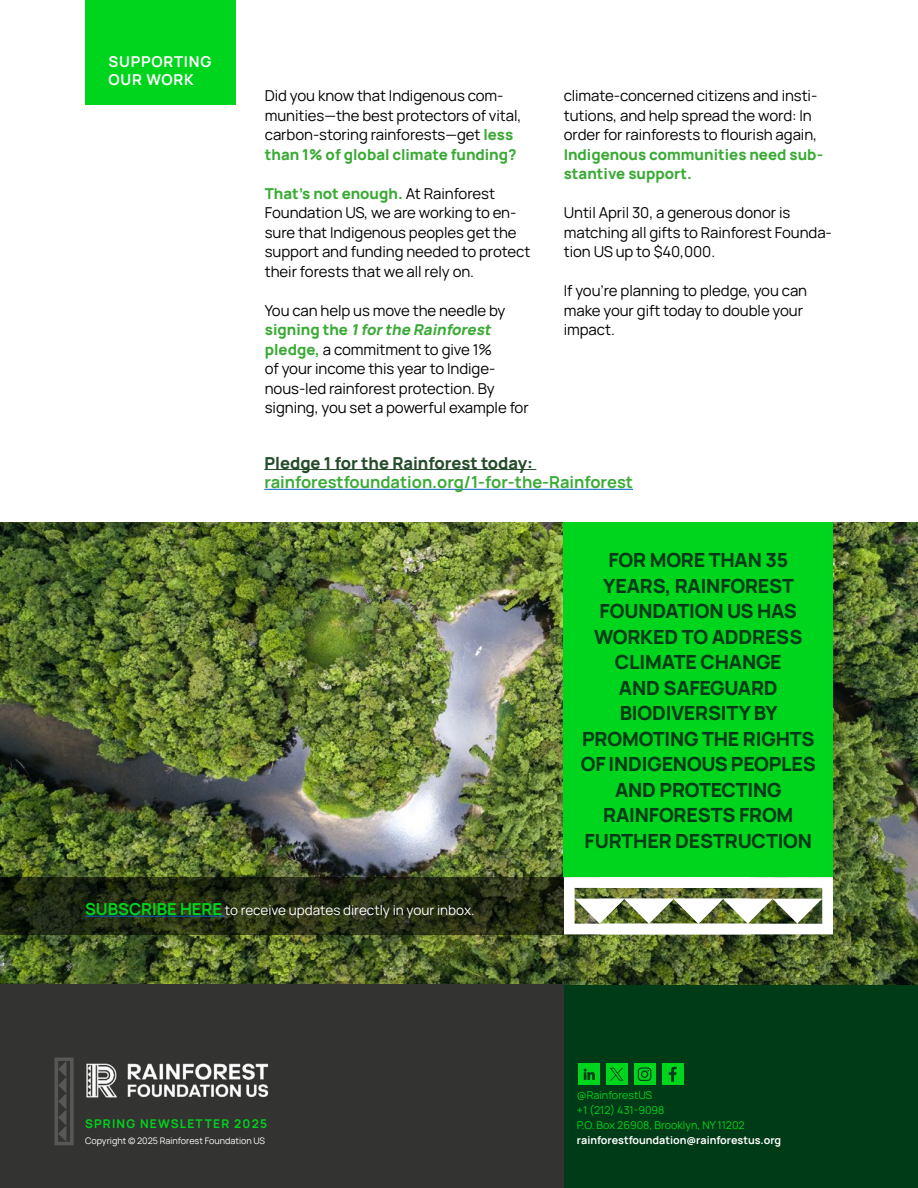
<style>
.page{position:relative;width:918px;height:1188px;background:#fff}
.page>*{position:absolute;margin:0;border:0;box-sizing:border-box;transform-origin:0 0}
.t1{font:800 19.5px/25.5px "Manrope";letter-spacing:-.01em;color:#003b17;text-align:center}
.t2{font:700 16.5px "Manrope";color:#3aaa35}
.t3{font:800 16.5px "Manrope";color:#264c2b}
.t4{font:15px/19.5px "Manrope";letter-spacing:-.005em;color:#000}
.t5{font:800 15px/19.5px "Manrope";color:#3aaa35}
.t6{font:700 15px/18px "Manrope";letter-spacing:.05em;color:#fff}
.t7{font:13.5px "Manrope";color:#fff}
.t8{font:700 12px "Manrope";letter-spacing:.1em;color:#00d51d}
.t9{font:10.8px/15px "Manrope";color:#00d51d}
.t10{font:700 10.8px "Manrope";color:#fff}
.t11{font:9px "Manrope";color:#fff}
.s1{font-weight:800;color:#3aaa35}
.s2{font-weight:800;font-style:italic;color:#3aaa35}
.s3{font-weight:700;font-size:16.5px;color:#00d51d}
</style>
<div class="page">
<div style="left:564px;top:985px;width:354px;height:203px;background:#003b17"></div>
<img style="left:0;top:523px;width:918px;height:462px">
<div style="left:0;top:985px;width:564px;height:203px;background:#333332"></div>
<div style="left:564px;top:523px;width:269px;height:354px;background:#00d51d"></div>
<svg style="left:54px;top:1058px;width:20px;height:87px"></svg>
<img style="left:564px;top:877px;width:269px;height:57px">
<svg style="left:0;top:877px;width:564px;height:57px"></svg>
<hr style="left:85px;top:916px;width:137px;height:1px;background:#0563c1">
<div style="left:85px;top:0;width:150px;height:104px;background:#00d51d"></div>
<img style="left:86px;top:1063px;width:183px;height:35px">
<div style="left:662px;top:1064px;width:21px;height:21px;background:#00d51d"></div>
<svg style="left:669px;top:1067px;width:8px;height:15px"></svg>
<div style="left:634px;top:1064px;width:21px;height:21px;background:#00d51d"></div>
<svg style="left:638px;top:1067px;width:13px;height:14px"></svg>
<div style="left:606px;top:1064px;width:21px;height:21px;background:#00d51d"></div>
<svg style="left:610px;top:1068px;width:14px;height:13px"></svg>
<div style="left:578px;top:1064px;width:21px;height:21px;background:#00d51d"></div>
<svg style="left:584px;top:1069px;width:11px;height:11px"></svg>
<hr style="left:264px;top:469px;width:272px;height:1px;background:#264c2b">
<hr style="left:264px;top:489px;width:369px;height:1px;background:#0563c1">
<p class="t6" style="left:109px;top:51px;width:104px">SUPPORTING<br>OUR WORK</p>
<p class="t4" style="left:265px;top:85px;width:258px">Did you know that Indigenous com&shy;munities—the best protectors of vital, carbon-storing rainforests—get <span class="s1">less than 1% of global climate funding?</span></p>
<p class="t4" style="left:265px;top:182px;width:267px"><span class="s1">That’s not enough.</span> At Rainforest Foundation US, we are working to en&shy;sure that Indigenous peoples get the support and funding needed to protect their forests that we all rely on.</p>
<p class="t4" style="left:265px;top:299px;width:265px">You can help us move the needle by<br><span class="s1">s i g n i n g t h e</span> <span class="s2">1forthe Rainforest </span><span class="s1">pledge,</span> a commitment to give 1%<br>of your income this year to Indige&shy;nous-led rainforest protection. By signing, you set a powerful example for</p>
<p class="t4" style="left:564px;top:85px;width:255px">climate-concerned citizens and insti&shy;tutions, and help spread the word: In order for rainforests to flourish again,</p>
<p class="t5" style="left:564px;top:143px;width:261px">Indigenous communities need sub&shy;stantive support.</p>
<p class="t4" style="left:564px;top:202px;width:270px">Until April 30, a generous donor is matching all gifts to Rainforest Founda&shy;tion US up to $40,000.</p>
<p class="t4" style="left:564px;top:280px;width:245px">If you’re planning to pledge, you can make your gift today to double your impact.</p>
<p class="t3" style="left:264px;top:448px;width:270px">Pledge 1 for the Rainforest today:</p>
<p class="t2" style="left:264px;top:469px;width:370px">rainforestfoundation.org/1-for-the-Rainforest</p>
<h1 class="t1" style="left:581px;top:545px;width:237px">FOR MORE THAN 35<br>YEARS, RAINFOREST<br>FOUNDATION US HAS<br>WORKED TO ADDRESS<br>CLIMATE CHANGE<br>AND SAFEGUARD<br>BIODIVERSITY BY<br>PROMOTING THE RIGHTS<br>OF INDIGENOUS PEOPLES<br>AND PROTECTING<br>RAINFORESTS FROM<br>FURTHER DESTRUCTION</h1>
<p class="t7" style="left:85px;top:900px;width:391px"><span class="s3">SUBSCRIBE HERE</span> to receive updates directly in your inbox.</p>
<p class="t8" style="left:85px;top:1114px;width:184px">SPRING NEWSLETTER 2025</p>
<p class="t11" style="left:85px;top:1134px;width:182px">Copyright © 2025 Rainforest Foundation US</p>
<p class="t9" style="left:577px;top:1087px;width:169px">@RainforestUS<br>+1 (212) 431-9098<br>P.O. Box 26908, Brooklyn, NY 11202</p>
<p class="t10" style="left:577px;top:1131px;width:206px">rainforestfoundation@rainforestus.org</p>
</div>
